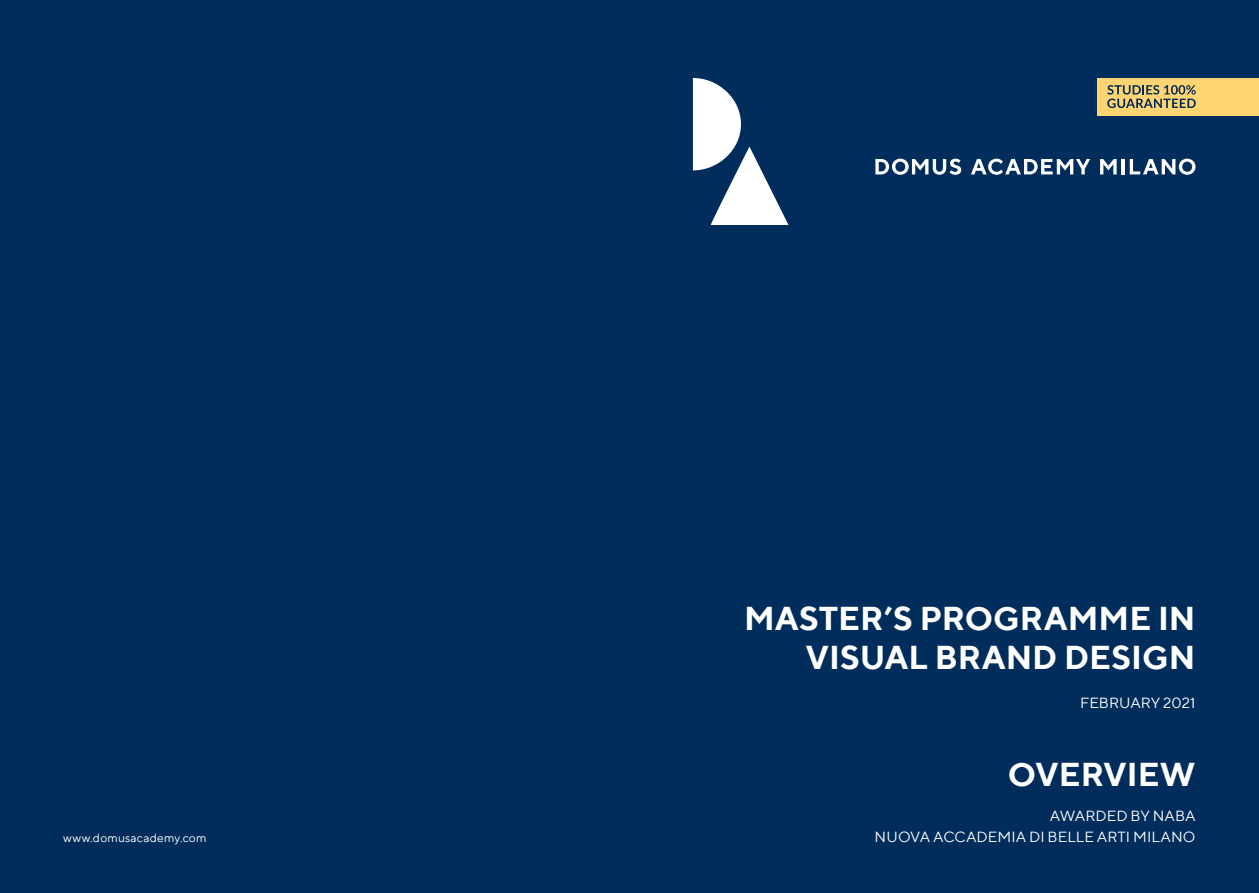
<style>
.page{position:relative;width:1259px;height:893px;background:#002d5b}
.page>*{position:absolute;margin:0;border:0;box-sizing:border-box;transform-origin:0 0}
.t1{font:700 33px/39px "TT Norms";color:#fff;text-align:right}
.t2{font:15px/21px "TT Norms";letter-spacing:.005em;color:#fff;text-align:right}
.t3{font:12px "TT Norms";letter-spacing:.015em;color:#fff}
</style>
<div class="page">
<svg style="left:875px;top:159px;width:86px;height:16px"></svg>
<svg style="left:971px;top:159px;width:119px;height:16px"></svg>
<svg style="left:1100px;top:159px;width:16px;height:15px"></svg>
<hr style="left:1121px;top:159px;width:3px;height:15px;background:#fff">
<svg style="left:1129px;top:159px;width:66px;height:16px"></svg>
<svg style="left:693px;top:78px;width:95px;height:147px"></svg>
<div style="left:1097px;top:78px;width:162px;height:37px;background:#ffd573"></div>
<svg style="left:1107px;top:85px;width:88px;height:23px"></svg>
<p class="t3" style="left:63px;top:830px;width:145px">www.domusacademy.com</p>
<h1 class="t1" style="left:744px;top:598px;width:453px">MASTER’S PROGRAMME IN<br>VISUAL BRAND DESIGN</h1>
<p class="t2" style="left:1080px;top:692px;width:117px">FEBRUARY 2021</p>
<h1 class="t1" style="left:1008px;top:755px;width:189px">OVERVIEW</h1>
<p class="t2" style="left:874px;top:805px;width:322px">AWARDED BY NABA<br>NUOVA ACCADEMIA DI BELLE ARTI MILANO</p>
</div>
